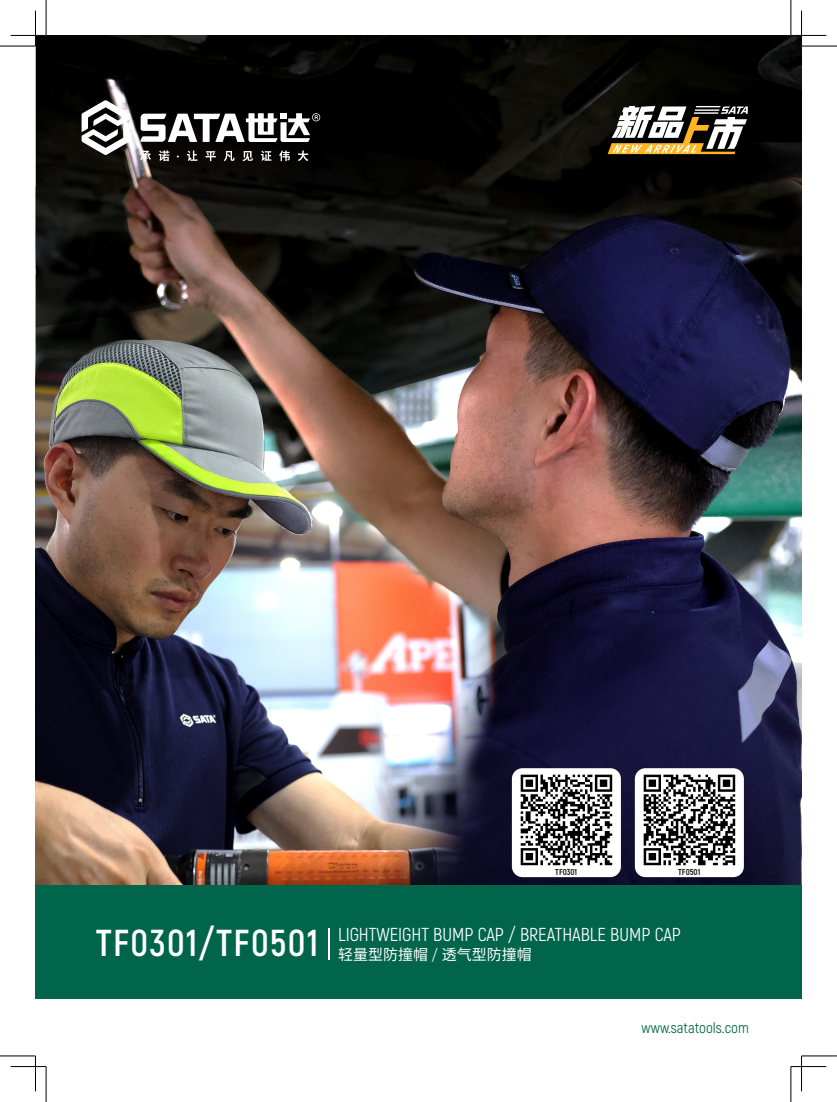
<style>
.page{position:relative;width:837px;height:1102px;background:#fff}
.page>*{position:absolute;margin:0;border:0;box-sizing:border-box;transform-origin:0 0}
.t1{font:700 37.5px "Akrobat";letter-spacing:.04em;color:#fff}
.t2{font:18.75px "Akrobat";color:#fff}
.t3{font:15px "Akrobat";color:#00654a}
.t4{font:15px "Source Han Sans CN";color:#fff}
.t5{font:800 8.75px "Akrobat";color:#231f20}
.s1{font-family:"Akrobat"}
</style>
<div class="page">
<img style="left:35px;top:35px;width:766px;height:851px">
<div style="left:35px;top:886px;width:766px;height:113px;background:#00654a"></div>
<hr style="left:328px;top:928px;width:1px;height:32px;background:#fff">
<svg style="left:81px;top:100px;width:49px;height:55px"></svg>
<svg style="left:140px;top:151px;width:11px;height:10px"></svg>
<svg style="left:159px;top:150px;width:10px;height:11px"></svg>
<svg style="left:187px;top:151px;width:10px;height:10px"></svg>
<svg style="left:205px;top:151px;width:11px;height:10px"></svg>
<svg style="left:224px;top:151px;width:10px;height:10px"></svg>
<svg style="left:242px;top:151px;width:11px;height:10px"></svg>
<svg style="left:261px;top:151px;width:10px;height:10px"></svg>
<svg style="left:279px;top:150px;width:11px;height:11px"></svg>
<svg style="left:298px;top:150px;width:10px;height:11px"></svg>
<svg style="left:140px;top:113px;width:180px;height:29px"></svg>
<div style="left:634px;top:768px;width:109px;height:109px;background:#fff;border-radius:11px"></div>
<img style="left:643px;top:774px;width:92px;height:92px">
<div style="left:511px;top:768px;width:109px;height:109px;background:#fff;border-radius:11px"></div>
<img style="left:520px;top:774px;width:93px;height:92px">
<svg style="left:607px;top:106px;width:140px;height:48px"></svg>
<hr style="left:800px;top:11px;width:1px;height:35px;background:#fff">
<hr style="left:0;top:46px;width:35px;height:1px;background:#000">
<hr style="left:801px;top:46px;width:35px;height:1px;background:#000">
<hr style="left:0;top:1056px;width:35px;height:1px;background:#000">
<hr style="left:801px;top:1056px;width:35px;height:1px;background:#000">
<hr style="left:46px;top:0;width:1px;height:35px;background:#000">
<hr style="left:46px;top:1067px;width:1px;height:35px;background:#000">
<hr style="left:790px;top:0;width:1px;height:35px;background:#000">
<hr style="left:790px;top:1067px;width:1px;height:35px;background:#000">
<hr style="left:11px;top:35px;width:35px;height:1px;background:#000">
<hr style="left:790px;top:35px;width:36px;height:1px;background:#000">
<hr style="left:11px;top:1066px;width:35px;height:1px;background:#000">
<hr style="left:790px;top:1066px;width:36px;height:1px;background:#000">
<hr style="left:35px;top:11px;width:1px;height:35px;background:#000">
<hr style="left:35px;top:1056px;width:1px;height:35px;background:#000">
<hr style="left:801px;top:11px;width:1px;height:35px;background:#000">
<hr style="left:801px;top:1056px;width:1px;height:35px;background:#000">
<p class="t5" style="left:555px;top:867px;width:23px">TF0301</p>
<p class="t5" style="left:678px;top:867px;width:24px">TF0501</p>
<p class="t1" style="left:96px;top:920px;width:224px">TF0301/TF0501</p>
<p class="t2" style="left:338px;top:923px;width:344px">LIGHTWEIGHT BUMP CAP / BREATHABLE BUMP CAP</p>
<p class="t4" style="left:338px;top:946px;width:195px">轻量型防撞帽 <span class="s1">/</span> 透气型防撞帽</p>
<p class="t3" style="left:641px;top:1019px;width:109px">www.satatools.com</p>
</div>
